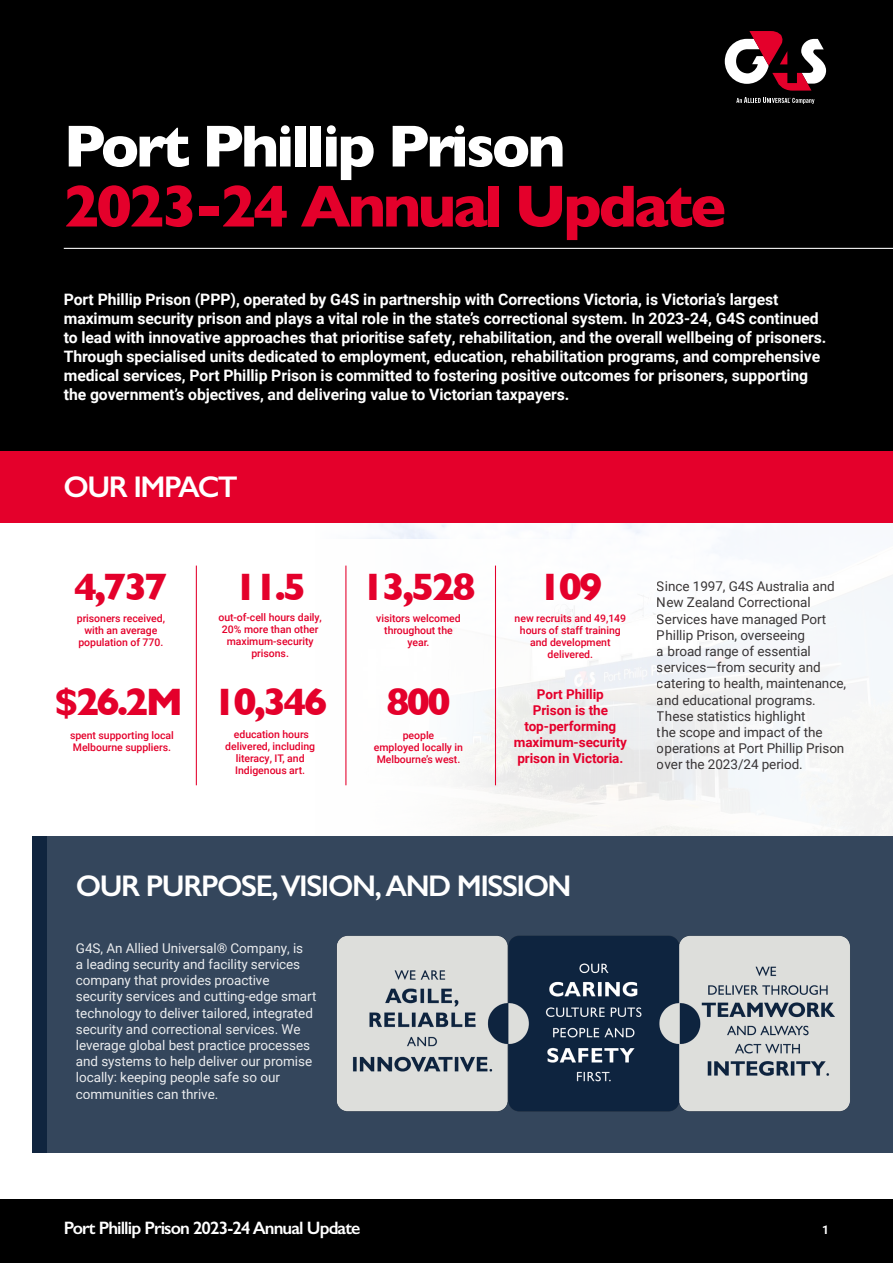
<style>
.page{position:relative;width:893px;height:1263px;background:#fff}
.page>*{position:absolute;margin:0;border:0;box-sizing:border-box;transform-origin:0 0}
.PROJ268_title{font:700 60px/60px "Gill Sans";letter-spacing:-.05em;color:#e4002b}
.PROJ268_infographic_no{font:700 39px "Gill Sans";letter-spacing:-.07em;color:#e4002b}
.PROJ268_heading_1{font:600 30px "Gill Sans";letter-spacing:-.05em;color:#fff}
.t1{font:600 18px "Gill Sans";letter-spacing:-.05em;color:#fff}
.PROJ268_body_heading{font:700 15.75px/18.9px "Roboto";letter-spacing:-.005em;color:#fff}
.t2{font:13.5px/16.2px "Roboto";letter-spacing:-.005em;color:#fff}
.t3{font:13.5px/16.2px "Roboto";letter-spacing:-.005em;color:#231f20}
.PROJ268_infographic_text{font:700 13.5px/16.2px "Roboto";letter-spacing:-.005em;color:#e4002b;text-align:center}
.t4{font:700 12px "Roboto";color:#fff}
.PROJ268_infographic_text-2{font:500 10.5px/12px "Roboto";letter-spacing:-.005em;color:#e4002b;text-align:center}
.s1{color:#fff}
</style>
<div class="page">
<div style="left:0;top:1199px;width:893px;height:64px;background:#000"></div>
<div style="left:508px;top:523px;width:385px;height:313px;background:#f6f8fb"></div>
<div style="left:0;top:451px;width:893px;height:72px;background:#e4002b"></div>
<div style="left:0;top:0;width:893px;height:451px;background:#000"></div>
<div style="left:47px;top:836px;width:846px;height:316px;background:#34465c"></div>
<div style="left:32px;top:836px;width:15px;height:316px;background:#10253f"></div>
<div style="left:0;top:539px;width:673px;height:297px;background:#fff"></div>
<img style="left:337px;top:935px;width:513px;height:177px">
<hr style="left:196px;top:566px;width:1px;height:219px;background:#e4002b">
<hr style="left:64px;top:248px;width:829px;height:1px;background:#fff">
<hr style="left:345px;top:566px;width:1px;height:219px;background:#e4002b">
<hr style="left:495px;top:566px;width:1px;height:219px;background:#e4002b">
<svg style="left:725px;top:31px;width:101px;height:60px"></svg>
<svg style="left:736px;top:97px;width:78px;height:7px"></svg>
<p class="PROJ268_title" style="left:64px;top:115px;width:664px"><span class="s1">Port Phillip Prison<br></span>2023-24 Annual Update</p>
<p class="PROJ268_body_heading" style="left:64px;top:290px;width:764px">Port Phillip Prison (PPP), operated by G4S in partnership with Corrections Victoria, is Victoria’s largest maximum security prison and plays a vital role in the state’s correctional system. In 2023-24, G4S continued to lead with innovative approaches that prioritise safety, rehabilitation, and the overall wellbeing of prisoners.<br>Through specialised units dedicated to employment, education, rehabilitation programs, and comprehensive medical services, Port Phillip Prison is committed to fostering positive outcomes for prisoners, supporting the government’s objectives, and delivering value to Victorian taxpayers.</p>
<p class="PROJ268_heading_1" style="left:63px;top:468px;width:176px">OUR IMPACT</p>
<p class="PROJ268_infographic_no" style="left:74px;top:556px;width:95px">4,737</p>
<p class="PROJ268_infographic_no" style="left:234px;top:556px;width:74px">11.5</p>
<p class="PROJ268_infographic_text-2" style="left:77px;top:612px;width:90px">prisoners received, with an average population of 770.</p>
<p class="PROJ268_infographic_text-2" style="left:218px;top:610px;width:105px">out-of-cell hours daily,<br>20% more than other maximum-security prisons.</p>
<p class="PROJ268_infographic_no" style="left:54px;top:671px;width:130px">$26.2M</p>
<p class="PROJ268_infographic_no" style="left:213px;top:671px;width:115px">10,346</p>
<p class="PROJ268_infographic_text-2" style="left:70px;top:729px;width:105px;text-align:left">spent supporting local<br>Melbourne suppliers.</p>
<p class="PROJ268_infographic_text-2" style="left:225px;top:728px;width:91px">education hours delivered, including literacy, IT, and<br>Indigenous art.</p>
<p class="PROJ268_infographic_no" style="left:362px;top:556px;width:115px">13,528</p>
<p class="PROJ268_infographic_text-2" style="left:376px;top:612px;width:86px">visitors welcomed throughout the year.</p>
<p class="PROJ268_infographic_no" style="left:386px;top:671px;width:66px">800</p>
<p class="PROJ268_infographic_text-2" style="left:374px;top:729px;width:91px">people<br>employed locally in<br>Melbourne’s west.</p>
<p class="PROJ268_infographic_no" style="left:538px;top:556px;width:66px">109</p>
<p class="PROJ268_infographic_text-2" style="left:515px;top:612px;width:113px">new recruits and 49,149 hours of staff training and development delivered.</p>
<p class="PROJ268_infographic_text" style="left:514px;top:685px;width:115px">Port Phillip<br>Prison is the top-performing maximum-security prison in Victoria.</p>
<p class="t3" style="left:657px;top:578px;width:191px">Since 1997, G4S Australia and<br>New Zealand Correctional<br>Services have managed Port<br>Phillip Prison, overseeing<br>a broad range of essential services—from security and catering to health, maintenance, and educational programs.<br>These statistics highlight<br>the scope and impact of the operations at Port Phillip Prison over the 2023/24 period.</p>
<p class="PROJ268_heading_1" style="left:76px;top:868px;width:497px">OUR PURPOSE, VISION, AND MISSION</p>
<p class="t2" style="left:76px;top:939px;width:242px">G4S, An Allied Universal® Company, is<br>a leading security and facility services company that provides proactive security services and cutting-edge smart technology to deliver tailored, integrated security and correctional services. We leverage global best practice processes and systems to help deliver our promise locally: keeping people safe so our communities can thrive.</p>
<p class="t1" style="left:64px;top:1217px;width:298px">Port Phillip Prison 2023-24 Annual Update</p>
<p class="t4" style="left:822px;top:1221px;width:8px">1</p>
</div>
